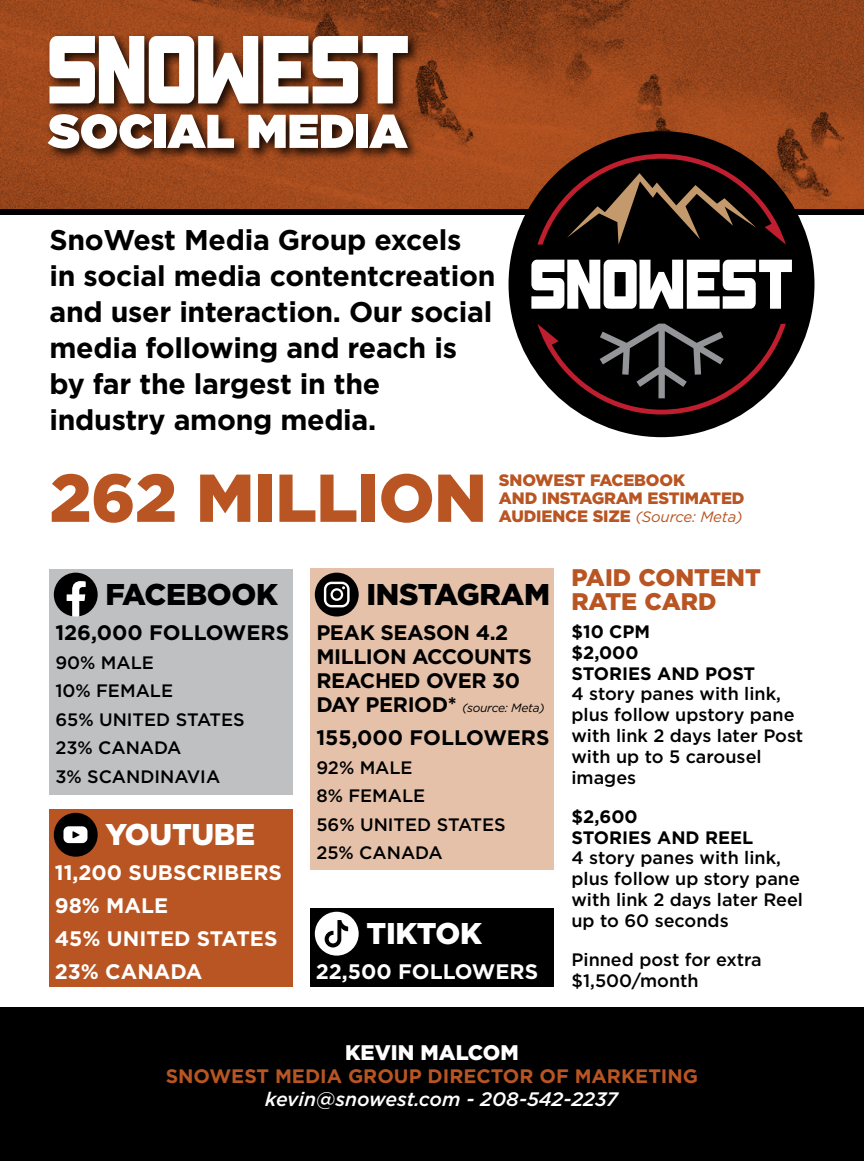
<style>
.page{position:relative;width:864px;height:1161px;background:#fff}
.page>*{position:absolute;margin:0;border:0;box-sizing:border-box;transform-origin:0 0}
.t1{font:900 67.5px "Gotham";letter-spacing:-.01em;color:#b95522}
.t2{font:900 30px "Gotham";letter-spacing:-.01em;color:#000}
.t3{font:900 30px "Gotham";letter-spacing:-.01em;color:#fff}
.t4{font:700 28.5px/36px "Gotham";letter-spacing:-.01em;color:#000}
.t5{font:900 24px/24px "Gotham";color:#b95522}
.t6{font:900 21.15px "Gotham";color:#fff}
.t7{font:700 21px/33px "Gotham";color:#fff}
.t8{font:700 21px/24px "Gotham";letter-spacing:-.02em;color:#000}
.t9{font:700 21px "Gotham";color:#000}
.t10{font:700 19.5px "Gotham";color:#b95522}
.t11{font:italic 500 19.5px "Gotham";color:#fff}
.t12{font:500 18px/20.9px "Gotham";color:#000}
.t13{font:700 18px/20.9px "Gotham";color:#000}
.t14{font:900 16.5px/18px "Gotham";letter-spacing:-.01em;color:#b95522}
.t15{font:italic 15px "Gotham";letter-spacing:-.01em;color:#b95522}
.t16{font:italic 12px "Gotham";letter-spacing:-.02em;color:#000}
.s1{font-weight:900;font-style:normal;font-size:16.5px}
.s2{font-weight:700;font-style:normal;font-size:21px}
</style>
<div class="page">
<div style="left:0;top:1007px;width:864px;height:154px;background:#000"></div>
<div style="left:49px;top:569px;width:243px;height:225px;background:#bec0c2"></div>
<div style="left:310px;top:569px;width:244px;height:301px;background:#e5c1a9"></div>
<div style="left:0;top:210px;width:864px;height:5px;background:#000"></div>
<img style="left:0;top:0;width:864px;height:210px">
<div style="left:509px;top:131px;width:306px;height:306px;background:#000;border-radius:50%"></div>
<svg style="left:531px;top:260px;width:261px;height:49px"></svg>
<svg style="left:537px;top:154px;width:249px;height:91px"></svg>
<svg style="left:537px;top:324px;width:249px;height:91px"></svg>
<div style="left:45px;top:32px;width:376px;height:130px;background:#000;opacity:.85"></div>
<svg style="left:49px;top:36px;width:359px;height:68px"></svg>
<svg style="left:48px;top:114px;width:104px;height:35px"></svg>
<div style="left:155px;top:115px;width:11px;height:33px;background:#fff"></div>
<svg style="left:167px;top:115px;width:67px;height:33px"></svg>
<svg style="left:248px;top:115px;width:105px;height:33px"></svg>
<div style="left:356px;top:115px;width:12px;height:33px;background:#fff"></div>
<svg style="left:369px;top:115px;width:39px;height:33px"></svg>
<svg style="left:54px;top:573px;width:44px;height:44px"></svg>
<div style="left:49px;top:809px;width:243px;height:178px;background:#b95522"></div>
<div style="left:54px;top:813px;width:44px;height:44px;background:#000;border-radius:50%"></div>
<svg style="left:63px;top:826px;width:24px;height:17px"></svg>
<div style="left:310px;top:908px;width:244px;height:79px;background:#000"></div>
<div style="left:315px;top:912px;width:44px;height:44px;background:#fff;border-radius:50%"></div>
<svg style="left:325px;top:920px;width:23px;height:28px"></svg>
<div style="left:315px;top:573px;width:44px;height:44px;background:#000;border-radius:50%"></div>
<svg style="left:324px;top:582px;width:26px;height:25px"></svg>
<h3 class="t4" style="left:49px;top:221px;width:447px">SnoWest Media Group excels<br>in social media contentcreation and user interaction. Our social media following and reach is by far the largest in the industry among media.</h3>
<h1 class="t1" style="left:49px;top:451px;width:439px">262 MILLION</h1>
<p class="t14" style="left:499px;top:471px;width:247px">SNOWEST FACEBOOK<br>AND INSTAGRAM ESTIMATED</p>
<p class="t15" style="left:499px;top:507px;width:245px"><span class="s1">AUDIENCE SIZE</span> (Source: Meta)</p>
<h2 class="t2" style="left:105px;top:574px;width:174px">FACEBOOK</h2>
<h2 class="t2" style="left:366px;top:574px;width:185px">INSTAGRAM</h2>
<p class="t9" style="left:55px;top:619px;width:235px">126,000 FOLLOWERS</p>
<p class="t12" style="left:55px;top:648px;width:191px;line-height:28.5px">90% MALE<br>10% FEMALE<br>65% UNITED STATES<br>23% CANADA<br>3% SCANDINAVIA</p>
<h2 class="t3" style="left:106px;top:814px;width:151px">YOUTUBE</h2>
<p class="t7" style="left:55px;top:856px;width:229px">11,200 SUBSCRIBERS<br>98% MALE<br>45% UNITED STATES<br>23% CANADA</p>
<p class="t8" style="left:316px;top:621px;width:217px">PEAK SEASON 4.2<br>MILLION ACCOUNTS<br>REACHED OVER 30</p>
<p class="t16" style="left:316px;top:700px;width:230px"><span class="s2">DAY PERIOD*</span> (source: Meta)</p>
<p class="t9" style="left:316px;top:724px;width:235px">155,000 FOLLOWERS</p>
<p class="t12" style="left:316px;top:753px;width:191px;line-height:28.5px">92% MALE<br>8% FEMALE<br>56% UNITED STATES<br>25% CANADA</p>
<h2 class="t3" style="left:367px;top:913px;width:117px">TIKTOK</h2>
<p class="t7" style="left:316px;top:955px;width:224px">22,500 FOLLOWERS</p>
<h3 class="t5" style="left:572px;top:565px;width:191px">PAID CONTENT<br>RATE CARD</h3>
<p class="t13" style="left:572px;top:621px;width:185px">$10 CPM<br>$2,000<br>STORIES AND POST</p>
<p class="t12" style="left:572px;top:683px;width:233px">4 story panes with link, plus follow upstory pane with link 2 days later Post with up to 5 carousel images</p>
<p class="t13" style="left:572px;top:806px;width:183px">$2,600<br>STORIES AND REEL</p>
<p class="t12" style="left:572px;top:847px;width:233px">4 story panes with link, plus follow up story pane with link 2 days later Reel up to 60 seconds</p>
<p class="t12" style="left:572px;top:949px;width:192px">Pinned post for extra $1,500/month</p>
<p class="t6" style="left:345px;top:1038px;width:175px">KEVIN MALCOM</p>
<p class="t10" style="left:166px;top:1063px;width:534px">SNOWEST MEDIA GROUP DIRECTOR OF MARKETING</p>
<p class="t11" style="left:265px;top:1087px;width:354px">kevin@snowest.com - 208-542-2237</p>
</div>
